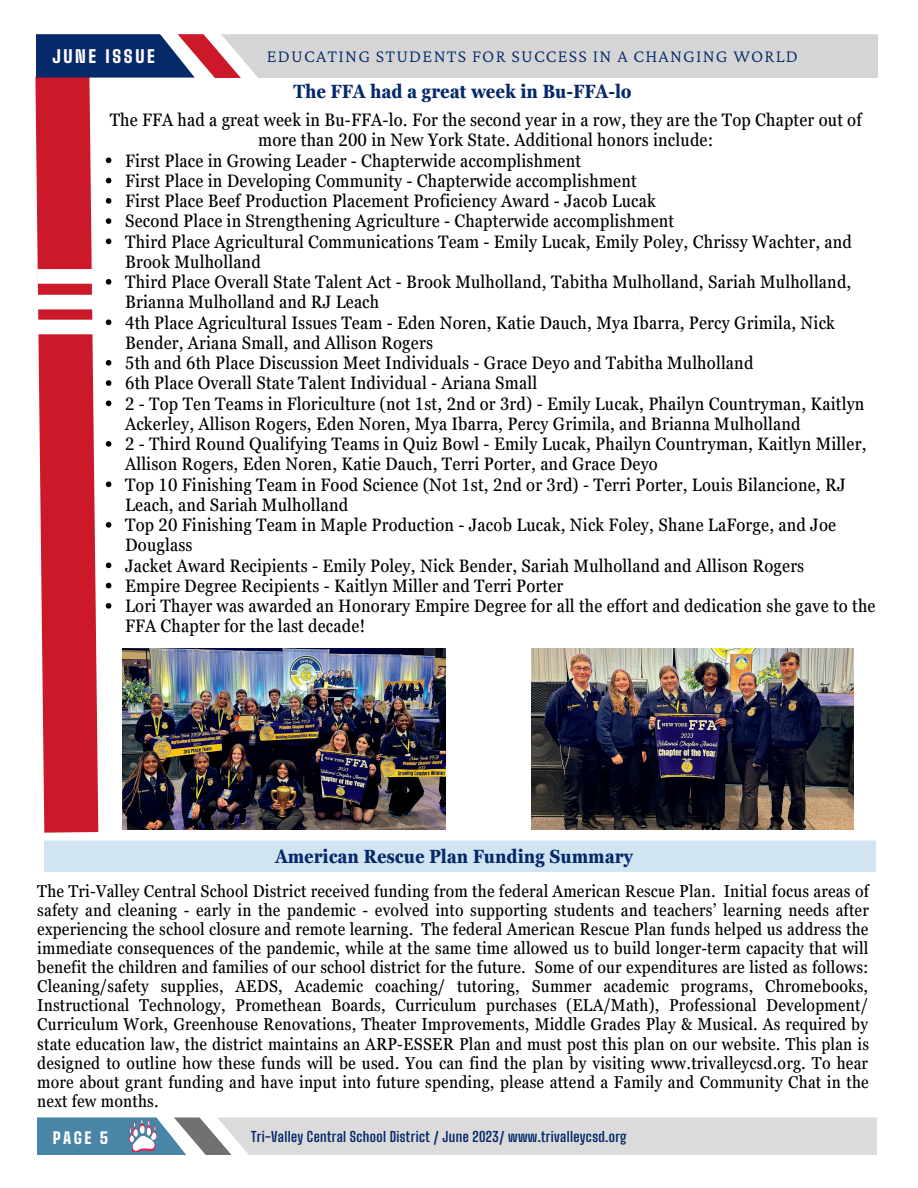
<style>
.page{position:relative;width:918px;height:1188px;background:#fff}
.page>*{position:absolute;margin:0;border:0;box-sizing:border-box;transform-origin:0 0}
.t1{font:700 condensed 19.2px "Georgia Pro";letter-spacing:-.005em;color:#06296a}
.t2{font:700 condensed 19.05px "Georgia Pro";letter-spacing:-.005em;color:#06296a}
.t3{font:300 18.3px "Crimson Pro";letter-spacing:.065em;color:#06296a}
.t4{font:condensed 18px/20.2px "Georgia Pro";letter-spacing:.01em;color:#000}
.t5{font:condensed 17.25px/19px "Georgia Pro";letter-spacing:.01em;color:#000;text-align:justify}
.t6{font:900 17.25px "Big Shoulders Text";letter-spacing:.155em;color:#fff}
.t7{font:900 15.75px "Big Shoulders Text";color:#fff}
.t8{font:700 13.8px "Big Shoulders Text";letter-spacing:.025em;color:#06296a}
</style>
<div class="page">
<svg style="left:35px;top:76px;width:91px;height:765px"></svg>
<div style="left:37px;top:320px;width:69px;height:14px;background:#fff"></div>
<div style="left:37px;top:295px;width:69px;height:14px;background:#fff"></div>
<div style="left:37px;top:269px;width:69px;height:15px;background:#fff"></div>
<svg style="left:36px;top:34px;width:842px;height:43px;background:#b4b4bf"></svg>
<div style="left:44px;top:841px;width:832px;height:31px;background:#d0e4f2"></div>
<svg style="left:38px;top:1118px;width:838px;height:37px;background:#c5cdd2"></svg>
<img style="left:129px;top:1120px;width:27px;height:32px">
<img style="left:531px;top:649px;width:323px;height:181px">
<svg style="left:106px;top:158px;width:5px;height:5px"></svg>
<svg style="left:106px;top:178px;width:5px;height:5px"></svg>
<svg style="left:106px;top:198px;width:5px;height:6px"></svg>
<svg style="left:106px;top:218px;width:5px;height:6px"></svg>
<svg style="left:106px;top:239px;width:5px;height:5px"></svg>
<svg style="left:106px;top:279px;width:5px;height:6px"></svg>
<svg style="left:106px;top:320px;width:5px;height:5px"></svg>
<svg style="left:106px;top:360px;width:5px;height:6px"></svg>
<svg style="left:106px;top:380px;width:5px;height:6px"></svg>
<svg style="left:106px;top:401px;width:5px;height:5px"></svg>
<svg style="left:106px;top:441px;width:5px;height:6px"></svg>
<svg style="left:106px;top:482px;width:5px;height:5px"></svg>
<svg style="left:106px;top:522px;width:5px;height:6px"></svg>
<svg style="left:106px;top:563px;width:5px;height:5px"></svg>
<svg style="left:106px;top:583px;width:5px;height:5px"></svg>
<svg style="left:106px;top:603px;width:5px;height:6px"></svg>
<img style="left:122px;top:649px;width:324px;height:181px">
<p class="t6" style="left:52px;top:46px;width:104px">JUNE ISSUE</p>
<p class="t3" style="left:267px;top:46px;width:533px">EDUCATING STUDENTS FOR SUCCESS IN A CHANGING WORLD</p>
<p class="t1" style="left:293px;top:80px;width:340px">The FFA had a great week in Bu-FFA-lo</p>
<p class="t4" style="left:110px;top:110px;width:754px;text-align:center">The FFA had a great week in Bu-FFA-lo. For the second year in a row, they are the Top Chapter out of more than 200 in New York State. Additional honors include:</p>
<p class="t4" style="left:125px;top:150px;width:457px">First Place in Growing Leader - Chapterwide accomplishment</p>
<p class="t4" style="left:125px;top:170px;width:513px">First Place in Developing Community - Chapterwide accomplishment</p>
<p class="t4" style="left:125px;top:191px;width:532px">First Place Beef Production Placement Proficiency Award - Jacob Lucak</p>
<p class="t4" style="left:125px;top:211px;width:551px">Second Place in Strengthening Agriculture - Chapterwide accomplishment</p>
<p class="t4" style="left:125px;top:231px;width:728px">Third Place Agricultural Communications Team - Emily Lucak, Emily Poley, Chrissy Wachter, and<br>Brook Mulholland</p>
<p class="t4" style="left:125px;top:272px;width:728px">Third Place Overall State Talent Act - Brook Mulholland, Tabitha Mulholland, Sariah Mulholland,<br>Brianna Mulholland and RJ Leach</p>
<p class="t4" style="left:125px;top:312px;width:711px">4th Place Agricultural Issues Team - Eden Noren, Katie Dauch, Mya Ibarra, Percy Grimila, Nick<br>Bender, Ariana Small, and Allison Rogers</p>
<p class="t4" style="left:125px;top:353px;width:630px">5th and 6th Place Discussion Meet Individuals - Grace Deyo and Tabitha Mulholland</p>
<p class="t4" style="left:125px;top:373px;width:414px">6th Place Overall State Talent Individual - Ariana Small</p>
<p class="t4" style="left:125px;top:393px;width:741px">2 - Top Ten Teams in Floriculture (not 1st, 2nd or 3rd) - Emily Lucak, Phailyn Countryman, Kaitlyn<br>Ackerley, Allison Rogers, Eden Noren, Mya Ibarra, Percy Grimila, and Brianna Mulholland</p>
<p class="t4" style="left:125px;top:434px;width:743px">2 - Third Round Qualifying Teams in Quiz Bowl - Emily Lucak, Phailyn Countryman, Kaitlyn Miller,<br>Allison Rogers, Eden Noren, Katie Dauch, Terri Porter, and Grace Deyo</p>
<p class="t4" style="left:125px;top:474px;width:722px">Top 10 Finishing Team in Food Science (Not 1st, 2nd or 3rd) - Terri Porter, Louis Bilancione, RJ<br>Leach, and Sariah Mulholland</p>
<p class="t4" style="left:125px;top:515px;width:713px">Top 20 Finishing Team in Maple Production - Jacob Lucak, Nick Foley, Shane LaForge, and Joe<br>Douglass</p>
<p class="t4" style="left:125px;top:555px;width:681px">Jacket Award Recipients - Emily Poley, Nick Bender, Sariah Mulholland and Allison Rogers</p>
<p class="t4" style="left:125px;top:575px;width:440px">Empire Degree Recipients - Kaitlyn Miller and Terri Porter</p>
<p class="t4" style="left:125px;top:596px;width:752px">Lori Thayer was awarded an Honorary Empire Degree for all the effort and dedication she gave to the<br>FFA Chapter for the last decade!</p>
<p class="t2" style="left:275px;top:846px;width:360px">American Rescue Plan Funding Summary</p>
<p class="t5" style="left:37px;top:882px;width:833px">The Tri-Valley Central School District received funding from the federal American Rescue Plan. Initial focus areas of safety and cleaning - early in the pandemic - evolved into supporting students and teachers’ learning needs after experiencing the school closure and remote learning. The federal American Rescue Plan funds helped us address the immediate consequences of the pandemic, while at the same time allowed us to build longer-term capacity that will benefit the children and families of our school district for the future. Some of our expenditures are listed as follows:<br>Cleaning/safety supplies, AEDS, Academic coaching/ tutoring, Summer academic programs, Chromebooks, Instructional Technology, Promethean Boards, Curriculum purchases (ELA/Math), Professional Development/ Curriculum Work, Greenhouse Renovations, Theater Improvements, Middle Grades Play &amp; Musical. As required by state education law, the district maintains an ARP-ESSER Plan and must post this plan on our website. This plan is designed to outline how these funds will be used. You can find the plan by visiting www.trivalleycsd.org. To hear more about grant funding and have input into future spending, please attend a Family and Community Chat in the next few months.</p>
<p class="t7" style="left:53px;top:1129px;width:57px">PAGE 5</p>
<p class="t8" style="left:251px;top:1128px;width:377px">Tri-Valley Central School District / June 2023/ www.trivalleycsd.org</p>
</div>
